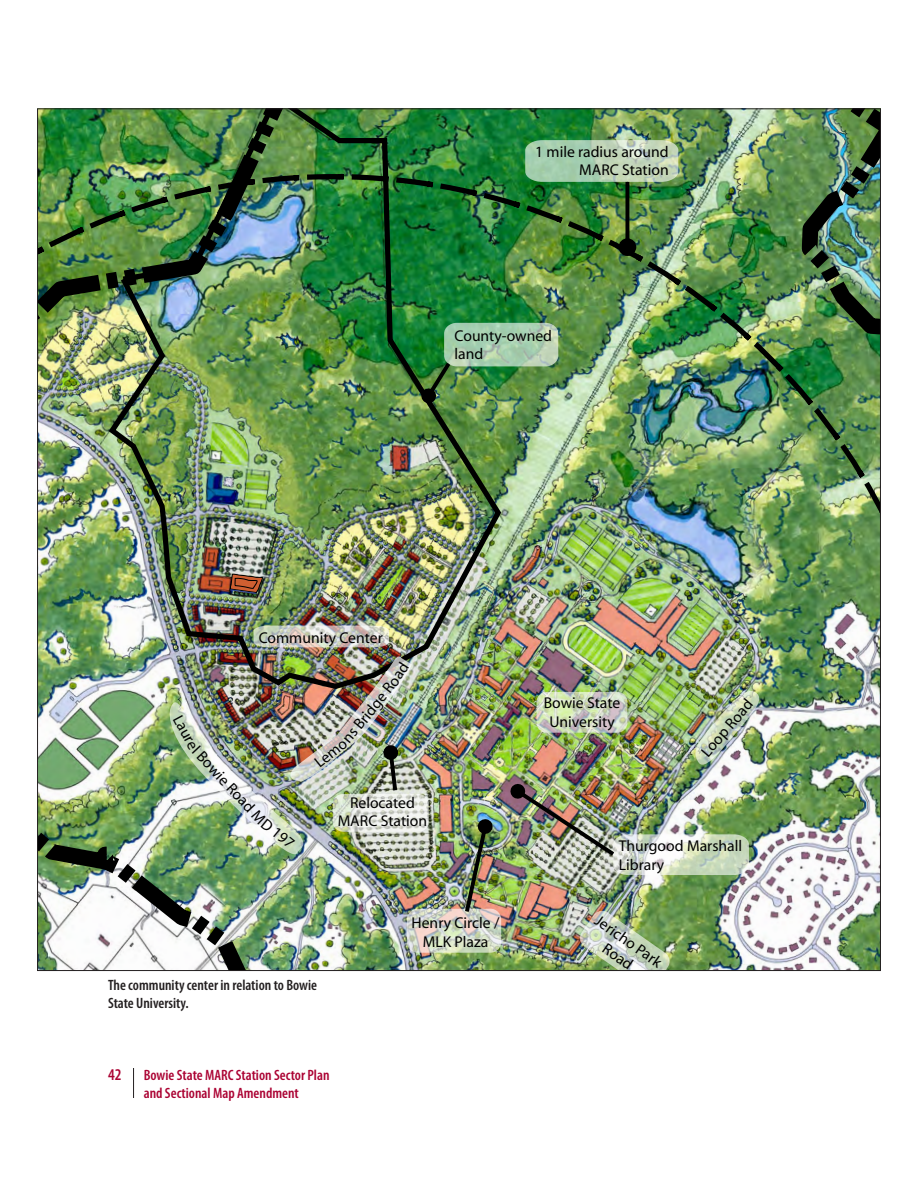
<style>
.page{position:relative;width:918px;height:1188px;background:#fff}
.page>*{position:absolute;margin:0;border:0;box-sizing:border-box;transform-origin:0 0}
.t1{font:600 condensed 16.5px "Myriad Pro";color:#ab0333}
.t2{font:15.6px/18.8px "Myriad";color:#000;text-align:center}
.t3{font:600 condensed 15px/18px "Myriad Pro";color:#ab0333}
.t4{font:600 condensed 15px/18px "Myriad Pro";color:#231f20}
</style>
<div class="page">
<hr style="left:133px;top:1068px;width:1px;height:30px;background:#231f20">
<img style="left:39px;top:110px;width:840px;height:859px">
<img style="left:580px;top:911px;width:90px;height:58px">
<svg style="left:525px;top:140px;width:153px;height:42px;background:#b1cfb1"></svg>
<svg style="left:625px;top:182px;width:4px;height:56px"></svg>
<div style="left:619px;top:238px;width:17px;height:18px;background:#000;border-radius:50%"></div>
<img style="left:420px;top:323px;width:138px;height:81px">
<svg style="left:254px;top:626px;width:135px;height:21px;background:#cecbc2"></svg>
<svg style="left:407px;top:909px;width:94px;height:44px;background:#d5d6c6"></svg>
<img style="left:462px;top:818px;width:31px;height:98px">
<img style="left:509px;top:783px;width:240px;height:92px">
<img style="left:170px;top:656px;width:259px;height:198px">
<p class="t2" style="left:535px;top:143px;width:135px;text-align:right">1 mile radius around<br>MARC Station</p>
<p class="t2" style="left:455px;top:327px;width:99px;text-align:left">County-owned land</p>
<p class="t2" style="left:259px;top:629px;width:126px">Community Center</p>
<p class="t2" style="left:185px;top:712px;width:38px;rotate:61deg">Laure</p>
<p class="t2" style="left:201px;top:742px;width:101px;rotate:47deg">l Bowie Road M</p>
<p class="t2" style="left:269px;top:815px;width:39px;rotate:39deg">D 197</p>
<p class="t2" style="left:350px;top:721px;width:37px;rotate:-51deg">Bridg</p>
<p class="t2" style="left:311px;top:758px;width:38px;rotate:-39deg">Lemo</p>
<p class="t2" style="left:338px;top:794px;width:91px">Relocated<br>MARC Station</p>
<p class="t2" style="left:544px;top:694px;width:78px">Bowie State<br>University</p>
<p class="t2" style="left:698px;top:749px;width:72px;rotate:-49deg">Loop Road</p>
<p class="t2" style="left:619px;top:837px;width:125px;text-align:left">Thurgood Marshall<br>Library</p>
<p class="t4" style="left:108px;top:976px;width:211px">The community center in relation to Bowie<br>State University.</p>
<p class="t1" style="left:108px;top:1064px;width:15px">42</p>
<p class="t3" style="left:144px;top:1066px;width:187px">Bowie State MARC Station Sector Plan and Sectional Map Amendment</p>
<p class="t2" style="left:412px;top:914px;width:89px">Henry Circle /<br>MLK Plaza</p>
<p class="t2" style="left:602px;top:912px;width:80px;rotate:35deg">Jericho Park<br>Road</p>
</div>
